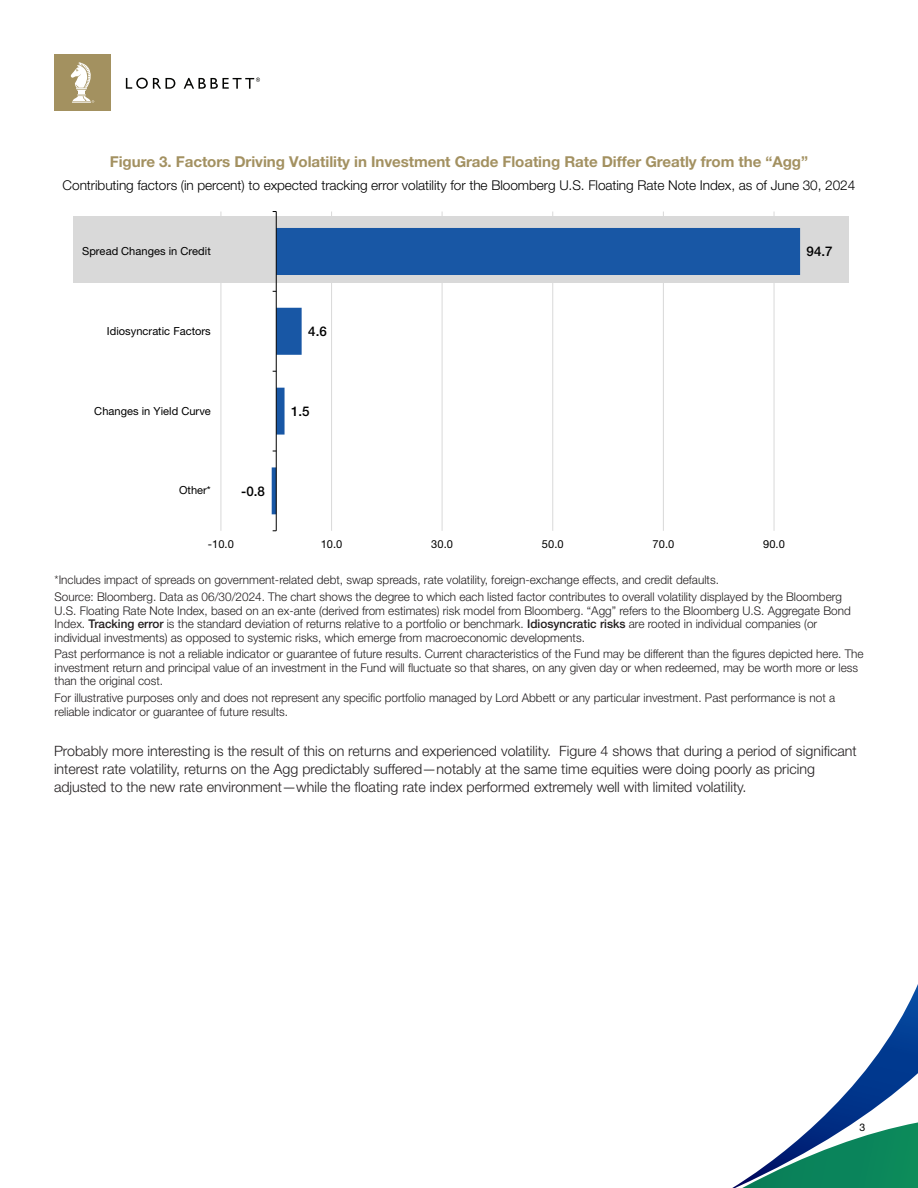
<style>
.page{position:relative;width:918px;height:1188px;background:#fff}
.page>*{position:absolute;margin:0;border:0;box-sizing:border-box;transform-origin:0 0}
.GRAPHIC_HEADER{font:700 15px "Helvetica Neue LT Pro";letter-spacing:-.005em;color:#a39161}
.MV_BODY{font:300 14.25px/17.7px "Helvetica Neue LT Pro";color:#231f20}
.GRAPHIC_HEADER-2{font:300 13.5px "Helvetica Neue LT Pro";letter-spacing:-.005em;color:#000}
.t1{font:500 13.35px "Helvetica Neue LT Pro";color:#000}
.MV_BODY_SUBHEAD{font:300 12px/13.5px "Helvetica Neue LT Pro";color:#231f20}
.t2{font:11.1px "Helvetica Neue LT Pro";letter-spacing:.005em;color:#000}
.t3{font:10.5px "Helvetica Neue LT Pro";color:#000}
.s1{font-weight:500}
</style>
<div class="page">
<div style="left:54px;top:54px;width:57px;height:57px;background:#a39160"></div>
<svg style="left:71px;top:62px;width:23px;height:41px"></svg>
<svg style="left:126px;top:78px;width:49px;height:11px"></svg>
<svg style="left:184px;top:78px;width:76px;height:11px"></svg>
<svg style="left:732px;top:984px;width:186px;height:204px"></svg>
<div style="left:74px;top:216px;width:775px;height:67px;background:#d9d9d9"></div>
<hr style="left:221px;top:212px;width:1px;height:319px;background:#d9d9d9">
<hr style="left:331px;top:212px;width:1px;height:319px;background:#d9d9d9">
<hr style="left:442px;top:212px;width:1px;height:319px;background:#d9d9d9">
<hr style="left:552px;top:212px;width:1px;height:319px;background:#d9d9d9">
<hr style="left:663px;top:212px;width:1px;height:319px;background:#d9d9d9">
<hr style="left:774px;top:212px;width:1px;height:319px;background:#d9d9d9">
<svg style="left:272px;top:228px;width:528px;height:286px"></svg>
<hr style="left:276px;top:212px;width:1px;height:319px;background:#000">
<p class="GRAPHIC_HEADER" style="left:110px;top:152px;width:700px">Figure 3. Factors Driving Volatility in Investment Grade Floating Rate Differ Greatly from the “Agg”</p>
<p class="GRAPHIC_HEADER-2" style="left:63px;top:177px;width:794px">Contributing factors (in percent) to expected tracking error volatility for the Bloomberg U.S. Floating Rate Note Index, as of June 30, 2024</p>
<p class="t2" style="left:82px;top:244px;width:130px">Spread Changes in Credit</p>
<p class="t2" style="left:107px;top:324px;width:105px">Idiosyncratic Factors</p>
<p class="t1" style="left:308px;top:323px;width:20px">4.6</p>
<p class="t1" style="left:807px;top:244px;width:28px">94.7</p>
<p class="t2" style="left:94px;top:404px;width:118px">Changes in Yield Curve</p>
<p class="t2" style="left:179px;top:484px;width:33px">Other*</p>
<p class="t1" style="left:291px;top:403px;width:20px">1.5</p>
<p class="t1" style="left:241px;top:483px;width:25px">-0.8</p>
<p class="t2" style="left:208px;top:538px;width:27px">-10.0</p>
<p class="t2" style="left:321px;top:538px;width:23px">10.0</p>
<p class="t2" style="left:431px;top:538px;width:23px">30.0</p>
<p class="t2" style="left:542px;top:538px;width:23px">50.0</p>
<p class="t2" style="left:653px;top:538px;width:23px">70.0</p>
<p class="t2" style="left:763px;top:538px;width:23px">90.0</p>
<p class="MV_BODY_SUBHEAD" style="left:55px;top:573px;width:666px">*Includes impact of spreads on government-related debt, swap spreads, rate volatility, foreign-exchange effects, and credit defaults.</p>
<p class="MV_BODY_SUBHEAD" style="left:55px;top:590px;width:798px">Source: Bloomberg. Data as 06/30/2024. The chart shows the degree to which each listed factor contributes to overall volatility displayed by the Bloomberg U.S. Floating Rate Note Index, based on an ex-ante (derived from estimates) risk model from Bloomberg. “Agg” refers to the Bloomberg U.S. Aggregate Bond Index. <span class="s1">Tracking error</span> is the standard deviation of returns relative to a portfolio or benchmark. <span class="s1">Idiosyncratic risks</span> are rooted in individual companies (or individual investments) as opposed to systemic risks, which emerge from macroeconomic developments.</p>
<p class="MV_BODY_SUBHEAD" style="left:55px;top:647px;width:811px">Past performance is not a reliable indicator or guarantee of future results. Current characteristics of the Fund may be different than the figures depicted here. The investment return and principal value of an investment in the Fund will fluctuate so that shares, on any given day or when redeemed, may be worth more or less than the original cost.</p>
<p class="MV_BODY_SUBHEAD" style="left:55px;top:691px;width:782px">For illustrative purposes only and does not represent any specific portfolio managed by Lord Abbett or any particular investment. Past performance is not a reliable indicator or guarantee of future results.</p>
<p class="MV_BODY" style="left:54px;top:742px;width:804px">Probably more interesting is the result of this on returns and experienced volatility. Figure 4 shows that during a period of significant interest rate volatility, returns on the Agg predictably suffered—notably at the same time equities were doing poorly as pricing adjusted to the new rate environment—while the floating rate index performed extremely well with limited volatility.</p>
<p class="t3" style="left:860px;top:1121px;width:7px">3</p>
</div>
